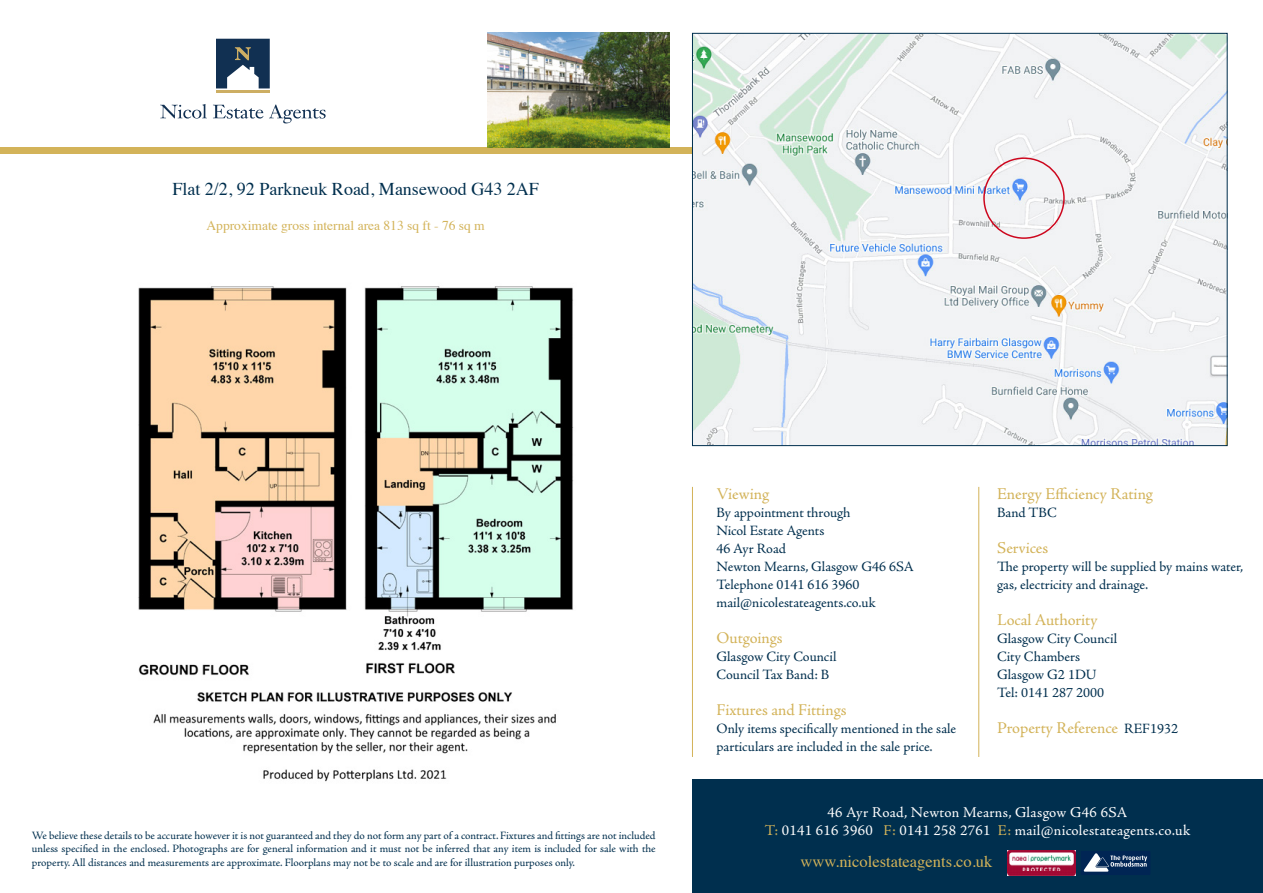
<style>
.page{position:relative;width:1263px;height:893px;background:#fff}
.page>*{position:absolute;margin:0;border:0;box-sizing:border-box;transform-origin:0 0}
.t1{font:18px "Times";color:#002f4e}
.t2{font:16.5px "Adobe Jenson Pro";letter-spacing:-.005em;color:#d3b359}
.t3{font:16.5px "Times";color:#d3b359}
.t4{font:15px "Adobe Jenson Pro";letter-spacing:.02em;color:#fff}
.t5{font:14.25px/18px "Adobe Jenson Pro";color:#002f4e}
.t6{font:13.5px "Times";color:#d3b359}
.t7{font:11.25px/13.5px "Adobe Jenson Pro";letter-spacing:-.005em;color:#002f4e}
.s1{font-size:14.25px;color:#002f4e}
.s2{color:#d3b359}
</style>
<div class="page">
<div style="left:0;top:148px;width:967px;height:6px;background:#d3b359"></div>
<div style="left:692px;top:779px;width:571px;height:114px;background:#002f4e"></div>
<img style="left:694px;top:35px;width:531px;height:409px">
<img style="left:488px;top:33px;width:181px;height:115px">
<hr style="left:692px;top:487px;width:1px;height:270px;background:#d3b359">
<hr style="left:978px;top:487px;width:1px;height:270px;background:#d3b359">
<svg style="left:160px;top:104px;width:47px;height:15px"></svg>
<svg style="left:213px;top:105px;width:50px;height:14px"></svg>
<svg style="left:269px;top:105px;width:57px;height:18px"></svg>
<svg style="left:216px;top:39px;width:54px;height:49px"></svg>
<hr style="left:216px;top:91px;width:54px;height:2px;background:#cdae63">
<div style="left:1081px;top:851px;width:69px;height:24px;background:#002554"></div>
<svg style="left:1083px;top:853px;width:64px;height:19px"></svg>
<img style="left:1007px;top:850px;width:68px;height:25px">
<img style="left:138px;top:286px;width:436px;height:496px">
<div style="left:983px;top:157px;width:82px;height:82px;border:2px solid #cd071e;border-radius:50%"></div>
<p class="t1" style="left:172px;top:172px;width:368px">Flat 2/2, 92 Parkneuk Road, Mansewood G43 2AF</p>
<p class="t6" style="left:207px;top:213px;width:280px">Approximate gross internal area 813 sq ft - 76 sq m</p>
<p class="t2" style="left:716px;top:484px;width:54px">Viewing</p>
<p class="t5" style="left:716px;top:504px;width:199px">By appointment through<br>Nicol Estate Agents<br>46 Ayr Road<br>Newton Mearns, Glasgow G46 6SA<br>Telephone 0141 616 3960 mail@nicolestateagents.co.uk</p>
<p class="t2" style="left:716px;top:628px;width:68px">Outgoings</p>
<p class="t5" style="left:716px;top:648px;width:121px">Glasgow City Council<br>Council Tax Band: B</p>
<p class="t2" style="left:716px;top:700px;width:132px">Fixtures and Fittings</p>
<p class="t5" style="left:716px;top:720px;width:241px">Only items specifically mentioned in the sale particulars are included in the sale price.</p>
<p class="t2" style="left:997px;top:484px;width:157px">Energy Efficiency Rating</p>
<p class="t5" style="left:997px;top:504px;width:61px">Band TBC</p>
<p class="t2" style="left:997px;top:538px;width:53px">Services</p>
<p class="t5" style="left:997px;top:558px;width:248px">The property will be supplied by mains water, gas, electricity and drainage.</p>
<p class="t2" style="left:997px;top:610px;width:102px">Local Authority</p>
<p class="t5" style="left:997px;top:630px;width:121px">Glasgow City Council<br>City Chambers<br>Glasgow G2 1DU<br>Tel: 0141 287 2000</p>
<p class="t2" style="left:997px;top:718px;width:182px">Property Reference <span class="s1">REF1932</span></p>
<p class="t4" style="left:827px;top:803px;width:301px">46 Ayr Road, Newton Mearns, Glasgow G46 6SA</p>
<p class="t7" style="left:32px;top:829px;width:625px">We believe these details to be accurate however it is not guaranteed and they do not form any part of a contract. Fixtures and fittings are not included</p>
<p class="t4" style="left:765px;top:821px;width:427px"><span class="s2">T:</span> 0141 616 3960 <span class="s2">F:</span> 0141 258 2761 <span class="s2">E:</span> mail@nicolestateagents.co.uk</p>
<p class="t7" style="left:32px;top:842px;width:625px">unless specified in the enclosed. Photographs are for general information and it must not be inferred that any item is included for sale with the property. All distances and measurements are approximate. Floorplans may not be to scale and are for illustration purposes only.</p>
<p class="t3" style="left:800px;top:846px;width:193px">www.nicolestateagents.co.uk</p>
</div>
